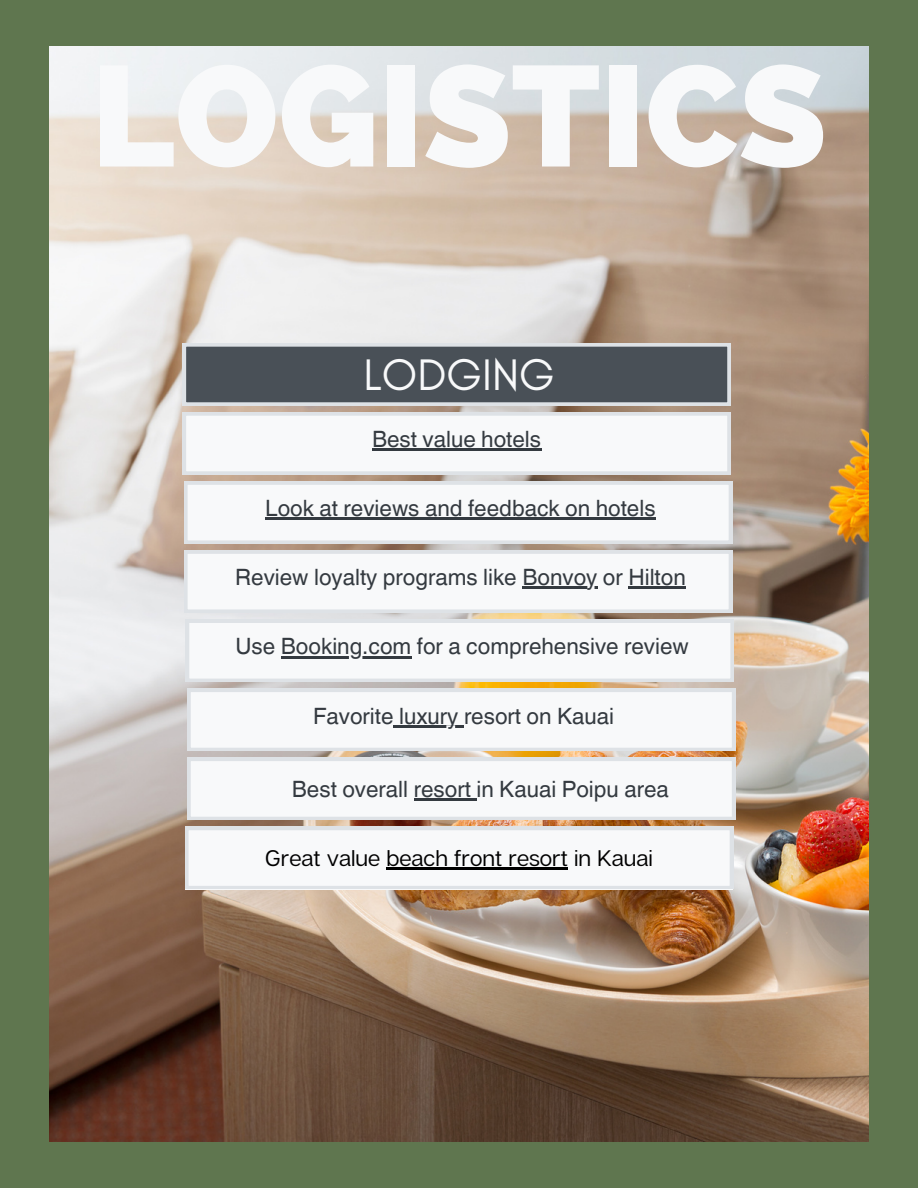
<style>
.page{position:relative;width:918px;height:1188px;background:#5f764f}
.page>*{position:absolute;margin:0;border:0;box-sizing:border-box;transform-origin:0 0}
.t1{font:800 142.5px "Raleway";color:#f8f9fa}
.t2{font:45px "Glacial Indifference";color:#f8f9fa}
.t3{font:22.5px "Helvetica World";color:#343a40}
.t4{font:22.5px "Articulat CF";color:#000}
</style>
<div class="page">
<img style="left:49px;top:46px;width:819px;height:1096px">
<svg style="left:184px;top:481px;width:548px;height:62px;background:#f4f6f7"></svg>
<svg style="left:184px;top:550px;width:548px;height:62px;background:#f4f6f7"></svg>
<svg style="left:186px;top:620px;width:548px;height:61px;background:#f4f5f7"></svg>
<svg style="left:187px;top:689px;width:548px;height:62px;background:#f4f6f7"></svg>
<svg style="left:187px;top:758px;width:548px;height:62px;background:#f4f6f7"></svg>
<svg style="left:185px;top:827px;width:548px;height:62px;background:#f4f6f7"></svg>
<hr style="left:387px;top:867px;width:181px;height:3px;background:#000">
<svg style="left:183px;top:343px;width:548px;height:62px;background:#5a6067"></svg>
<svg style="left:183px;top:412px;width:548px;height:62px;background:#f3f5f6"></svg>
<hr style="left:265px;top:517px;width:391px;height:3px;background:#343a40">
<hr style="left:372px;top:448px;width:169px;height:2px;background:#343a40">
<hr style="left:522px;top:586px;width:75px;height:3px;background:#343a40">
<hr style="left:628px;top:586px;width:58px;height:3px;background:#343a40">
<hr style="left:281px;top:657px;width:130px;height:2px;background:#343a40">
<hr style="left:414px;top:798px;width:62px;height:2px;background:#343a40">
<hr style="left:394px;top:726px;width:70px;height:2px;background:#343a40">
<h1 class="t1" style="left:91px;top:33px;width:737px">LOGISTICS</h1>
<h2 class="t2" style="left:364px;top:347px;width:193px">LODGING</h2>
<p class="t3" style="left:372px;top:426px;width:171px">Best value hotels</p>
<p class="t3" style="left:265px;top:495px;width:392px">Look at reviews and feedback on hotels</p>
<p class="t3" style="left:235px;top:564px;width:452px">Review loyalty programs like Bonvoy or Hilton</p>
<p class="t3" style="left:236px;top:633px;width:455px">Use Booking.com for a comprehensive review</p>
<p class="t3" style="left:313px;top:702px;width:303px">Favorite luxury resort on Kauai</p>
<p class="t3" style="left:292px;top:776px;width:378px">Best overall resort in Kauai Poipu area</p>
<p class="t4" style="left:265px;top:844px;width:389px">Great value beach front resort in Kauai</p>
</div>
